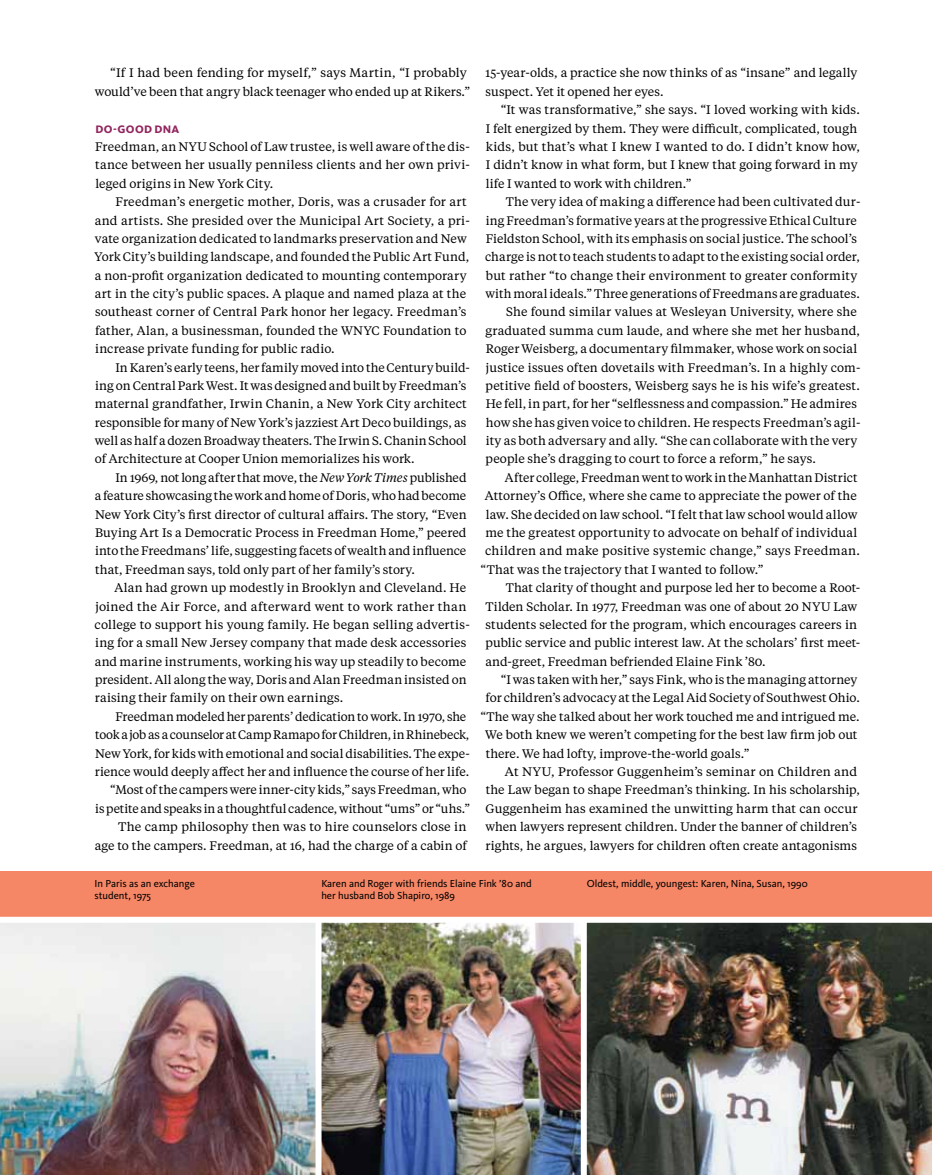
<style>
.page{position:relative;width:932px;height:1175px;background:#fff}
.page>*{position:absolute;margin:0;border:0;box-sizing:border-box;transform-origin:0 0}
.t1{font:12.3px/18.3px "Tiempos Text";letter-spacing:.005em;color:#000}
.t2{font:800 11.25px "Kievit OT";letter-spacing:.03em;color:#91265e}
.t3{font:10.5px/11.7px "Kievit OT";color:#000}
.s1{font-style:italic}
</style>
<div class="page">
<img style="left:321px;top:922px;width:259px;height:252px">
<div style="left:0;top:871px;width:932px;height:46px;background:#f58666"></div>
<img style="left:0;top:923px;width:315px;height:251px">
<img style="left:586px;top:922px;width:346px;height:252px">
<div style="left:0;top:916px;width:932px;height:6px;background:#fff"></div>
<p class="t1" style="left:95px;top:63px;width:377px;text-align:right">“If I had been fending for myself,” says Martin, “I probably would’ve been that angry black teenager who ended up at Rikers.”</p>
<p class="t2" style="left:95px;top:122px;width:85px">DO-GOOD DNA</p>
<p class="t1" style="left:95px;top:137px;width:376px;text-align:justify">Freedman, an NYU School of Law trustee, is well aware of the dis&shy;tance between her usually penniless clients and her own privi&shy;leged origins in New York City.</p>
<p class="t1" style="left:94px;top:192px;width:377px;text-indent:21px">Freedman’s energetic mother, Doris, was a crusader for art and artists. She presided over the Municipal Art Society, a pri&shy;vate organization dedicated to landmarks preservation and New York City’s building landscape, and founded the Public Art Fund, a non-profit organization dedicated to mounting contemporary art in the city’s public spaces. A plaque and named plaza at the southeast corner of Central Park honor her legacy. Freedman’s father, Alan, a businessman, founded the WNYC Foundation to increase private funding for public radio.</p>
<p class="t1" style="left:95px;top:357px;width:376px;text-indent:21px">In Karen’s early teens, her family moved into the Century build&shy;ing on Central Park West. It was designed and built by Freedman’s maternal grandfather, Irwin Chanin, a New York City architect responsible for many of New York’s jazziest Art Deco buildings, as well as half a dozen Broadway theaters. The Irwin S. Chanin School of Architecture at Cooper Union memorializes his work.</p>
<p class="t1" style="left:95px;top:468px;width:373px;text-align:justify;text-indent:21px">In 1969, not long after that move, the <span class="s1">New York Times</span> published a feature showcasing the work and home of Doris, who had become New York City’s first director of cultural affairs. The story, “Even Buying Art Is a Democratic Process in Freedman Home,” peered into the Freedmans’ life, suggesting facets of wealth and influence that, Freedman says, told only part of her family’s story.</p>
<p class="t1" style="left:95px;top:578px;width:377px;text-indent:20px">Alan had grown up modestly in Brooklyn and Cleveland. He joined the Air Force, and afterward went to work rather than college to support his young family. He began selling advertis&shy;ing for a small New Jersey company that made desk accessories and marine instruments, working his way up steadily to become president. All along the way, Doris and Alan Freedman insisted on raising their family on their own earnings.</p>
<p class="t1" style="left:115px;top:706px;width:352px">Freedman modeled her parents’ dedication to work. In 1970, she</p>
<p class="t1" style="left:95px;top:725px;width:376px">took a job as a counselor at Camp Ramapo for Children, in Rhinebeck,</p>
<p class="t1" style="left:95px;top:743px;width:376px">New York, for kids with emotional and social disabilities. The expe-</p>
<p class="t1" style="left:95px;top:762px;width:376px">rience would deeply affect her and influence the course of her life.</p>
<p class="t1" style="left:110px;top:780px;width:358px">“Most of the campers were inner-city kids,” says Freedman, who</p>
<p class="t1" style="left:95px;top:798px;width:376px">is petite and speaks in a thoughtful cadence, without “ums” or “uhs.”</p>
<p class="t1" style="left:118px;top:817px;width:350px">The camp philosophy then was to hire counselors close in</p>
<p class="t1" style="left:95px;top:835px;width:373px">age to the campers. Freedman, at 16, had the charge of a cabin of</p>
<p class="t1" style="left:485px;top:63px;width:374px">15-year-olds, a practice she now thinks of as “insane” and legally suspect. Yet it opened her eyes.</p>
<p class="t1" style="left:485px;top:100px;width:376px;text-indent:15px">“It was transformative,” she says. “I loved working with kids.<br>I felt energized by them. They were difficult, complicated, tough kids, but that’s what I knew I wanted to do. I didn’t know how, I didn’t know in what form, but I knew that going forward in my life I wanted to work with children.”</p>
<p class="t1" style="left:505px;top:192px;width:356px">The very idea of making a difference had been cultivated dur-</p>
<p class="t1" style="left:486px;top:210px;width:372px">ing Freedman’s formative years at the progressive Ethical Culture</p>
<p class="t1" style="left:485px;top:229px;width:373px">Fieldston School, with its emphasis on social justice. The school’s</p>
<p class="t1" style="left:485px;top:247px;width:376px">charge is not to teach students to adapt to the existing social order,</p>
<p class="t1" style="left:486px;top:265px;width:373px">but rather “to change their environment to greater conformity</p>
<p class="t1" style="left:485px;top:284px;width:376px">with moral ideals.” Three generations of Freedmans are graduates.</p>
<p class="t1" style="left:506px;top:302px;width:352px">She found similar values at Wesleyan University, where she</p>
<p class="t1" style="left:485px;top:321px;width:376px">graduated summa cum laude, and where she met her husband,</p>
<p class="t1" style="left:485px;top:339px;width:373px">Roger Weisberg, a documentary filmmaker, whose work on social</p>
<p class="t1" style="left:486px;top:357px;width:376px">justice issues often dovetails with Freedman’s. In a highly com-</p>
<p class="t1" style="left:485px;top:376px;width:376px">petitive field of boosters, Weisberg says he is his wife’s greatest.</p>
<p class="t1" style="left:485px;top:394px;width:373px">He fell, in part, for her “selflessness and compassion.” He admires</p>
<p class="t1" style="left:486px;top:412px;width:376px">how she has given voice to children. He respects Freedman’s agil-</p>
<p class="t1" style="left:486px;top:431px;width:373px">ity as both adversary and ally. “She can collaborate with the very</p>
<p class="t1" style="left:485px;top:449px;width:332px">people she’s dragging to court to force a reform,” he says.</p>
<p class="t1" style="left:505px;top:468px;width:354px">After college, Freedman went to work in the Manhattan District</p>
<p class="t1" style="left:484px;top:486px;width:373px">Attorney’s Office, where she came to appreciate the power of the</p>
<p class="t1" style="left:486px;top:504px;width:373px">law. She decided on law school. “I felt that law school would allow</p>
<p class="t1" style="left:485px;top:523px;width:373px">me the greatest opportunity to advocate on behalf of individual</p>
<p class="t1" style="left:485px;top:541px;width:376px">children and make positive systemic change,” says Freedman.</p>
<p class="t1" style="left:480px;top:559px;width:284px">“That was the trajectory that I wanted to follow.”</p>
<p class="t1" style="left:505px;top:578px;width:356px">That clarity of thought and purpose led her to become a Root-</p>
<p class="t1" style="left:485px;top:596px;width:373px">Tilden Scholar. In 1977, Freedman was one of about 20 NYU Law</p>
<p class="t1" style="left:485px;top:615px;width:373px">students selected for the program, which encourages careers in</p>
<p class="t1" style="left:485px;top:633px;width:376px">public service and public interest law. At the scholars’ first meet-</p>
<p class="t1" style="left:485px;top:651px;width:282px">and-greet, Freedman befriended Elaine Fink ’80.</p>
<p class="t1" style="left:500px;top:670px;width:358px">“I was taken with her,” says Fink, who is the managing attorney</p>
<p class="t1" style="left:485px;top:688px;width:376px">for children’s advocacy at the Legal Aid Society of Southwest Ohio.</p>
<p class="t1" style="left:480px;top:706px;width:381px">“The way she talked about her work touched me and intrigued me.</p>
<p class="t1" style="left:485px;top:725px;width:374px">We both knew we weren’t competing for the best law firm job out</p>
<p class="t1" style="left:485px;top:743px;width:265px">there. We had lofty, improve-the-world goals.”</p>
<p class="t1" style="left:505px;top:762px;width:353px">At NYU, Professor Guggenheim’s seminar on Children and</p>
<p class="t1" style="left:485px;top:780px;width:376px">the Law began to shape Freedman’s thinking. In his scholarship,</p>
<p class="t1" style="left:485px;top:798px;width:373px">Guggenheim has examined the unwitting harm that can occur</p>
<p class="t1" style="left:485px;top:817px;width:373px">when lawyers represent children. Under the banner of children’s</p>
<p class="t1" style="left:485px;top:835px;width:373px">rights, he argues, lawyers for children often create antagonisms</p>
<p class="t3" style="left:94px;top:877px;width:102px">In Paris as an exchange student, 1975</p>
<p class="t3" style="left:321px;top:877px;width:212px">Karen and Roger with friends Elaine Fink ’80 and her husband Bob Shapiro, 1989</p>
<p class="t3" style="left:586px;top:877px;width:222px">Oldest, middle, youngest: Karen, Nina, Susan, 1990</p>
</div>
